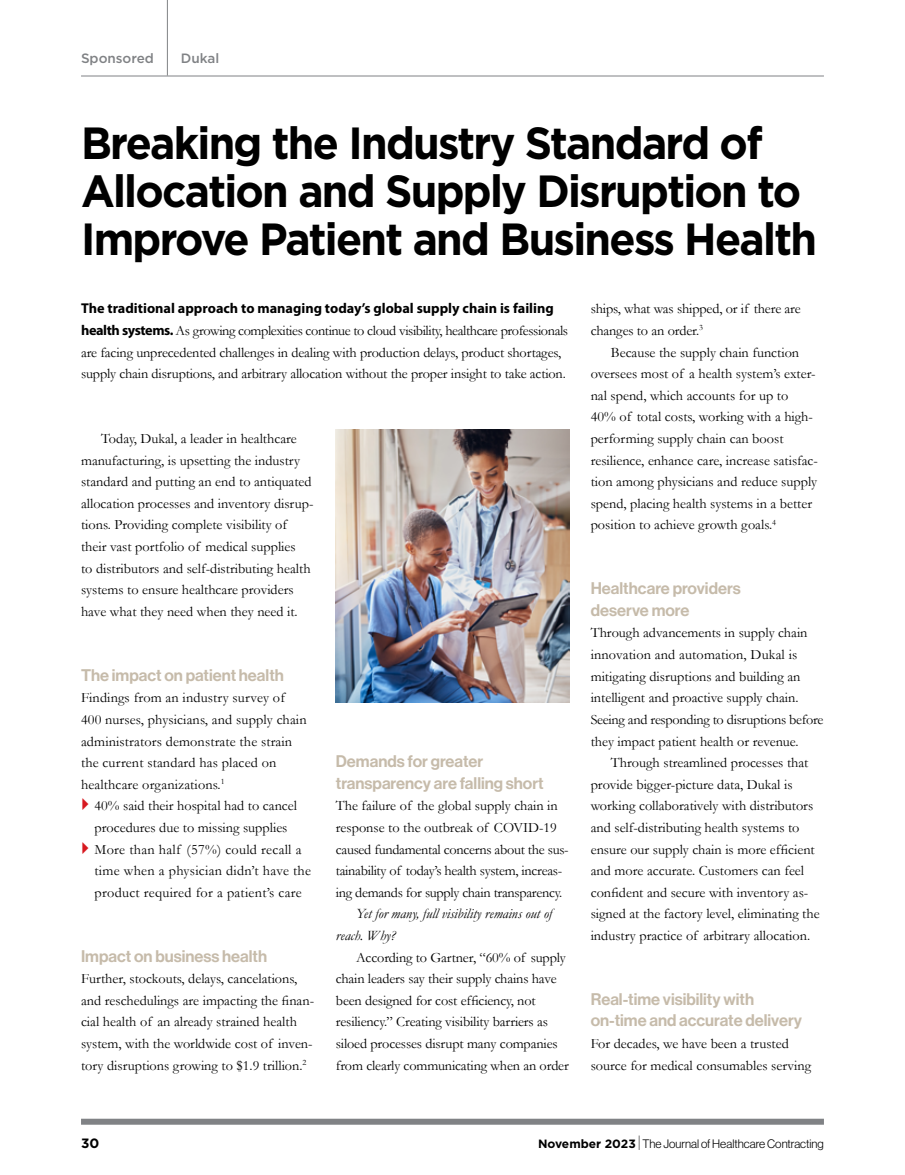
<style>
.page{position:relative;width:905px;height:1175px;background:#fff}
.page>*{position:absolute;margin:0;border:0;box-sizing:border-box;transform-origin:0 0}
.t1{font:700 45px/48px "Gotham";letter-spacing:-.04em;color:#000;scale:.95 1}
.t2{font:16.5px/21.6px "N Haas Grotesk DS Pro 65 Md";color:#c6bbaa}
.t3{font:14.25px/21.6px "Garamond";color:#000}
.t4{font:14.25px/21.6px "Garamond";letter-spacing:-.02em;color:#000}
.t5{font:14.25px/21.6px "Garamond";letter-spacing:.02em;color:#000}
.t6{font:700 14.25px "Myriad Pro";color:#000}
.t7{font:italic 14.25px/21.6px "Garamond";color:#000}
.t8{font:500 13.5px "Gotham";letter-spacing:-.005em;color:#808285}
.t9{font:700 13.5px "Gotham";color:#000}
.t10{font:12px "N Haas Grotesk DS Pro 45 Lt";color:#000}
.s1{font-family:"Myriad Pro";font-weight:700}
.s2{font-family:"Gotham";font-weight:700}
.s3{font-family:"N Haas Grotesk DS Pro 25 Th";font-size:16.5px}
</style>
<div class="page">
<hr style="left:81px;top:76px;width:743px;height:1px;background:#808285">
<img style="left:336px;top:430px;width:233px;height:272px">
<hr style="left:167px;top:0;width:1px;height:76px;background:#808285">
<div style="left:81px;top:1118px;width:743px;height:6px;background:#808285"></div>
<p class="t8" style="left:81px;top:50px;width:74px">Sponsored</p>
<p class="t8" style="left:181px;top:50px;width:40px">Dukal</p>
<h1 class="t1" style="left:81px;top:118px;width:776px">Breaking the Industry Standard of<br>Allocation and Supply Disruption to<br>Improve Patient and Business Health</h1>
<p class="t6" style="left:81px;top:300px;width:474px">The traditional approach to managing today’s global supply chain is failing</p>
<p class="t3" style="left:81px;top:319px;width:488px"><span class="s1">health systems.</span> As growing complexities continue to cloud visibility, healthcare professionals are facing unprecedented challenges in dealing with production delays, product shortages, supply chain disruptions, and arbitrary allocation without the proper insight to take action.</p>
<p class="t3" style="left:81px;top:427px;width:234px;text-indent:20px">Today, Dukal, a leader in healthcare manufacturing, is upsetting the industry standard and putting an end to antiquated allocation processes and inventory disrup&shy;tions. Providing complete visibility of their vast portfolio of medical supplies<br>to distributors and self-distributing health systems to ensure healthcare providers have what they need when they need it.</p>
<p class="t2" style="left:81px;top:664px;width:204px">The impact on patient health</p>
<p class="t3" style="left:81px;top:686px;width:227px">Findings from an industry survey of 400 nurses, physicians, and supply chain administrators demonstrate the strain the current standard has placed on healthcare organizations.<sup>1</sup></p>
<p class="t5" style="left:94px;top:794px;width:218px">40% said their hospital had to cancel procedures due to missing supplies More than half (57%) could recall a time when a physician didn’t have the product required for a patient’s care</p>
<p class="t2" style="left:81px;top:945px;width:188px">Impact on business health</p>
<p class="t3" style="left:81px;top:967px;width:234px">Further, stockouts, delays, cancelations, and reschedulings are impacting the finan&shy;cial health of an already strained health system, with the worldwide cost of inven&shy;tory disruptions growing to $1.9 trillion.<sup>2</sup></p>
<p class="t2" style="left:336px;top:750px;width:209px">Demands for greater transparency are falling short</p>
<p class="t4" style="left:336px;top:794px;width:234px">The failure of the global supply chain in response to the outbreak of COVID-19 caused fundamental concerns about the sus&shy;tainability of today’s health system, increas&shy;ing demands for supply chain transparency.</p>
<p class="t7" style="left:336px;top:902px;width:217px;text-indent:20px">Yet for many, full visibility remains out of reach. Why?</p>
<p class="t3" style="left:336px;top:946px;width:234px;text-indent:20px">According to Gartner, “60% of supply chain leaders say their supply chains have been designed for cost efficiency, not resiliency.” Creating visibility barriers as siloed processes disrupt many companies from clearly communicating when an order</p>
<p class="t3" style="left:590px;top:298px;width:211px">ships, what was shipped, or if there are changes to an order.<sup>3</sup></p>
<p class="t3" style="left:590px;top:341px;width:229px;text-indent:20px">Because the supply chain function oversees most of a health system’s exter&shy;nal spend, which accounts for up to<br>40% of total costs, working with a high&shy;performing supply chain can boost resilience, enhance care, increase satisfac&shy;tion among physicians and reduce supply spend, placing health systems in a better position to achieve growth goals.<sup>4</sup></p>
<p class="t2" style="left:590px;top:578px;width:151px">Healthcare providers deserve more</p>
<p class="t3" style="left:590px;top:622px;width:234px">Through advancements in supply chain innovation and automation, Dukal is mitigating disruptions and building an intelligent and proactive supply chain.<br>Seeing and responding to disruptions before they impact patient health or revenue.</p>
<p class="t3" style="left:590px;top:751px;width:230px;text-indent:20px">Through streamlined processes that provide bigger-picture data, Dukal is working collaboratively with distributors and self-distributing health systems to ensure our supply chain is more efficient and more accurate. Customers can feel confident and secure with inventory as&shy;signed at the factory level, eliminating the industry practice of arbitrary allocation.</p>
<p class="t2" style="left:590px;top:988px;width:213px">Real-time visibility with on-time and accurate delivery</p>
<p class="t3" style="left:590px;top:1032px;width:222px">For decades, we have been a trusted source for medical consumables serving</p>
<p class="t9" style="left:81px;top:1135px;width:20px">30</p>
<p class="t10" style="left:538px;top:1137px;width:287px"><span class="s2">November 2023</span><span class="s3">|</span> The Journal of Healthcare Contracting</p>
</div>
